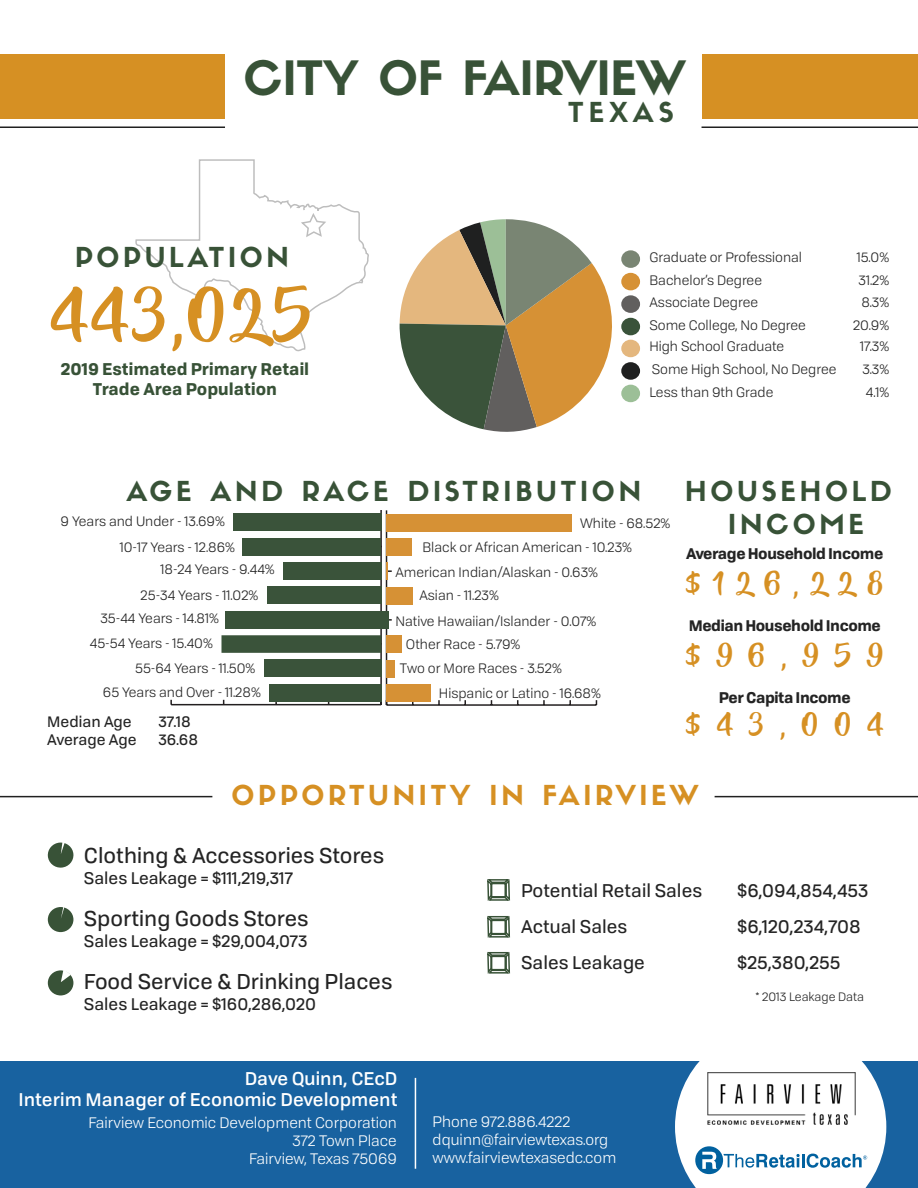
<style>
.page{position:relative;width:918px;height:1188px;background:#fff}
.page>*{position:absolute;margin:0;border:0;box-sizing:border-box;transform-origin:0 0}
.t1{font:63px "Beyond The Mountains";letter-spacing:.03em;color:#d69023}
.t2{font:46.5px "Sifonn Basic";color:#385237}
.t3{font:27px "Sifonn Basic";letter-spacing:.14em;color:#385237}
.t4{font:27px "Beyond The Mountains";letter-spacing:.56em;color:#d69023}
.t5{font:27px "Sifonn Basic";letter-spacing:.14em;color:#d69023}
.t6{font:21px "Tofino";color:#242424}
.t7{font:18px "Tofino";color:#242424}
.t8{font:500 18px "Tofino";color:#fff}
.t9{font:16.5px "Tofino";color:#242424}
.t10{font:700 16.5px "Tofino";color:#385237}
.t11{font:15px "Tofino";color:#fff}
.t12{font:700 15px "Tofino";letter-spacing:-.03em;color:#242424}
.t13{font:15px "Tofino";color:#242424}
.t14{font:13.5px "Tofino";color:#242424}
.t15{font:12px "Tofino";color:#242424}
</style>
<div class="page">
<hr style="left:387px;top:704px;width:209px;height:2px;background:#231f20">
<hr style="left:386px;top:510px;width:1px;height:195px;background:#231f20">
<div style="left:386px;top:514px;width:186px;height:17px;background:#d69135"></div>
<div style="left:386px;top:538px;width:26px;height:18px;background:#d69135"></div>
<div style="left:386px;top:587px;width:26px;height:17px;background:#d69135"></div>
<div style="left:386px;top:636px;width:16px;height:17px;background:#d69135"></div>
<div style="left:386px;top:660px;width:9px;height:18px;background:#d69135"></div>
<div style="left:386px;top:684px;width:44px;height:18px;background:#d69135"></div>
<hr style="left:171px;top:704px;width:210px;height:1px;background:#231f20">
<hr style="left:380px;top:510px;width:2px;height:195px;background:#231f20">
<svg style="left:381px;top:563px;width:11px;height:17px"></svg>
<div style="left:233px;top:513px;width:148px;height:18px;background:#3a533a"></div>
<div style="left:243px;top:538px;width:138px;height:17px;background:#3a533a"></div>
<div style="left:283px;top:562px;width:98px;height:18px;background:#3a533a"></div>
<div style="left:267px;top:587px;width:114px;height:17px;background:#3a533a"></div>
<div style="left:225px;top:611px;width:164px;height:18px;background:#3a533a"></div>
<div style="left:221px;top:635px;width:160px;height:18px;background:#3a533a"></div>
<div style="left:264px;top:660px;width:117px;height:17px;background:#3a533a"></div>
<div style="left:269px;top:684px;width:112px;height:18px;background:#3a533a"></div>
<svg style="left:399px;top:219px;width:226px;height:213px"></svg>
<svg style="left:135px;top:159px;width:234px;height:193px"></svg>
<svg style="left:299px;top:211px;width:29px;height:28px"></svg>
<hr style="left:0;top:796px;width:212px;height:1px;background:#212121">
<hr style="left:715px;top:796px;width:203px;height:1px;background:#212121">
<div style="left:0;top:1062px;width:918px;height:126px;background:#1862a0"></div>
<svg style="left:675px;top:1061px;width:211px;height:127px;background:#d7e4ef"></svg>
<img style="left:707px;top:1072px;width:148px;height:53px">
<hr style="left:415px;top:1078px;width:1px;height:91px;background:#fff">
<svg style="left:47px;top:842px;width:27px;height:26px"></svg>
<div style="left:48px;top:970px;width:25px;height:25px;background:#385237;border-radius:50%"></div>
<svg style="left:61px;top:970px;width:10px;height:12px"></svg>
<div style="left:48px;top:907px;width:25px;height:25px;background:#385237;border-radius:50%"></div>
<svg style="left:61px;top:907px;width:4px;height:11px"></svg>
<svg style="left:487px;top:879px;width:23px;height:22px"></svg>
<svg style="left:487px;top:916px;width:23px;height:22px"></svg>
<svg style="left:487px;top:952px;width:23px;height:22px"></svg>
<div style="left:621px;top:250px;width:19px;height:18px;background:#798573;border-radius:50%"></div>
<div style="left:621px;top:273px;width:19px;height:17px;background:#d69135;border-radius:50%"></div>
<div style="left:621px;top:295px;width:19px;height:18px;background:#615f5e;border-radius:50%"></div>
<div style="left:621px;top:318px;width:19px;height:17px;background:#3a533a;border-radius:50%"></div>
<div style="left:621px;top:340px;width:19px;height:17px;background:#e4b77e;border-radius:50%"></div>
<div style="left:621px;top:362px;width:19px;height:18px;background:#1f2020;border-radius:50%"></div>
<div style="left:621px;top:385px;width:19px;height:17px;background:#9cbf97;border-radius:50%"></div>
<hr style="left:702px;top:127px;width:216px;height:1px;background:#212121">
<hr style="left:0;top:127px;width:225px;height:1px;background:#212121">
<div style="left:702px;top:54px;width:216px;height:65px;background:#d69023"></div>
<div style="left:0;top:54px;width:225px;height:65px;background:#d69023"></div>
<p class="t2" style="left:243px;top:47px;width:444px">CITY OF FAIRVIEW</p>
<p class="t3" style="left:568px;top:94px;width:107px">TEXAS</p>
<p class="t3" style="left:75px;top:239px;width:215px">POPULATION</p>
<p class="t1" style="left:51px;top:284px;width:264px">443,025</p>
<p class="t10" style="left:61px;top:355px;width:250px">2019 Estimated Primary Retail</p>
<p class="t10" style="left:93px;top:375px;width:186px">Trade Area Population</p>
<p class="t14" style="left:649px;top:248px;width:154px">Graduate or Professional</p>
<p class="t14" style="left:857px;top:248px;width:34px">15.0%</p>
<p class="t14" style="left:649px;top:270px;width:114px">Bachelor’s Degree</p>
<p class="t14" style="left:859px;top:270px;width:33px">31.2%</p>
<p class="t14" style="left:649px;top:292px;width:110px">Associate Degree</p>
<p class="t14" style="left:861px;top:292px;width:30px">8.3%</p>
<p class="t14" style="left:649px;top:315px;width:158px">Some College, No Degree</p>
<p class="t14" style="left:853px;top:315px;width:38px">20.9%</p>
<p class="t14" style="left:649px;top:337px;width:136px">High School Graduate</p>
<p class="t14" style="left:860px;top:337px;width:31px">17.3%</p>
<p class="t14" style="left:652px;top:359px;width:186px">Some High School, No Degree</p>
<p class="t14" style="left:862px;top:359px;width:29px">3.3%</p>
<p class="t14" style="left:649px;top:382px;width:126px">Less than 9th Grade</p>
<p class="t14" style="left:866px;top:382px;width:25px">4.1%</p>
<p class="t3" style="left:126px;top:473px;width:516px">AGE AND RACE DISTRIBUTION</p>
<p class="t14" style="left:61px;top:511px;width:166px">9 Years and Under - 13.69%</p>
<p class="t14" style="left:580px;top:513px;width:92px">White - 68.52%</p>
<p class="t14" style="left:422px;top:537px;width:211px">Black or African American - 10.23%</p>
<p class="t14" style="left:395px;top:563px;width:204px">American Indian/Alaskan - 0.63%</p>
<p class="t14" style="left:419px;top:585px;width:81px">Asian - 11.23%</p>
<p class="t14" style="left:395px;top:612px;width:203px">Native Hawaiian/Islander - 0.07%</p>
<p class="t14" style="left:400px;top:658px;width:164px">Two or More Races - 3.52%</p>
<p class="t14" style="left:439px;top:683px;width:164px">Hispanic or Latino - 16.68%</p>
<p class="t14" style="left:120px;top:537px;width:117px">10-17 Years - 12.86%</p>
<p class="t14" style="left:161px;top:560px;width:116px">18-24 Years - 9.44%</p>
<p class="t14" style="left:141px;top:585px;width:120px">25-34 Years - 11.02%</p>
<p class="t14" style="left:100px;top:609px;width:120px">35-44 Years - 14.81%</p>
<p class="t14" style="left:90px;top:633px;width:125px">45-54 Years - 15.40%</p>
<p class="t14" style="left:135px;top:658px;width:122px">55-64 Years - 11.50%</p>
<p class="t14" style="left:103px;top:683px;width:160px">65 Years and Over - 11.28%</p>
<p class="t14" style="left:406px;top:634px;width:116px">Other Race - 5.79%</p>
<p class="t13" style="left:47px;top:711px;width:86px">Median Age</p>
<p class="t13" style="left:158px;top:711px;width:34px">37.18</p>
<p class="t13" style="left:47px;top:729px;width:91px">Average Age</p>
<p class="t13" style="left:158px;top:729px;width:41px">36.68</p>
<p class="t3" style="left:685px;top:474px;width:208px">HOUSEHOLD</p>
<p class="t3" style="left:728px;top:506px;width:137px">INCOME</p>
<p class="t12" style="left:686px;top:541px;width:199px">Average Household Income</p>
<p class="t4" style="left:686px;top:570px;width:200px">$126,228</p>
<p class="t12" style="left:689px;top:613px;width:194px">Median Household Income</p>
<p class="t4" style="left:686px;top:642px;width:200px">$96,959</p>
<p class="t12" style="left:719px;top:685px;width:133px">Per Capita Income</p>
<p class="t4" style="left:686px;top:710px;width:200px">$43,004</p>
<p class="t5" style="left:231px;top:778px;width:469px">OPPORTUNITY IN FAIRVIEW</p>
<p class="t6" style="left:84px;top:839px;width:302px">Clothing &amp; Accessories Stores</p>
<p class="t9" style="left:84px;top:865px;width:210px">Sales Leakage = $111,219,317</p>
<p class="t6" style="left:84px;top:902px;width:226px">Sporting Goods Stores</p>
<p class="t9" style="left:84px;top:928px;width:225px">Sales Leakage = $29,004,073</p>
<p class="t6" style="left:84px;top:965px;width:310px">Food Service &amp; Drinking Places</p>
<p class="t9" style="left:84px;top:991px;width:234px">Sales Leakage = $160,286,020</p>
<p class="t8" style="left:245px;top:1065px;width:154px">Dave Quinn, CEcD</p>
<p class="t8" style="left:19px;top:1086px;width:381px">Interim Manager of Economic Development</p>
<p class="t11" style="left:89px;top:1112px;width:310px">Fairview Economic Development Corporation</p>
<p class="t11" style="left:292px;top:1130px;width:106px">372 Town Place</p>
<p class="t11" style="left:249px;top:1148px;width:149px">Fairview, Texas 75069</p>
<p class="t7" style="left:521px;top:876px;width:182px">Potential Retail Sales</p>
<p class="t7" style="left:737px;top:876px;width:133px">$6,094,854,453</p>
<p class="t7" style="left:521px;top:912px;width:108px">Actual Sales</p>
<p class="t7" style="left:737px;top:912px;width:125px">$6,120,234,708</p>
<p class="t7" style="left:521px;top:948px;width:125px">Sales Leakage</p>
<p class="t7" style="left:737px;top:948px;width:105px">$25,380,255</p>
<p class="t11" style="left:433px;top:1110px;width:139px">Phone 972.886.4222</p>
<p class="t11" style="left:433px;top:1128px;width:177px">dquinn@fairviewtexas.org</p>
<p class="t11" style="left:433px;top:1146px;width:185px">www.fairviewtexasedc.com</p>
<p class="t15" style="left:755px;top:988px;width:110px">* 2013 Leakage Data</p>
</div>
